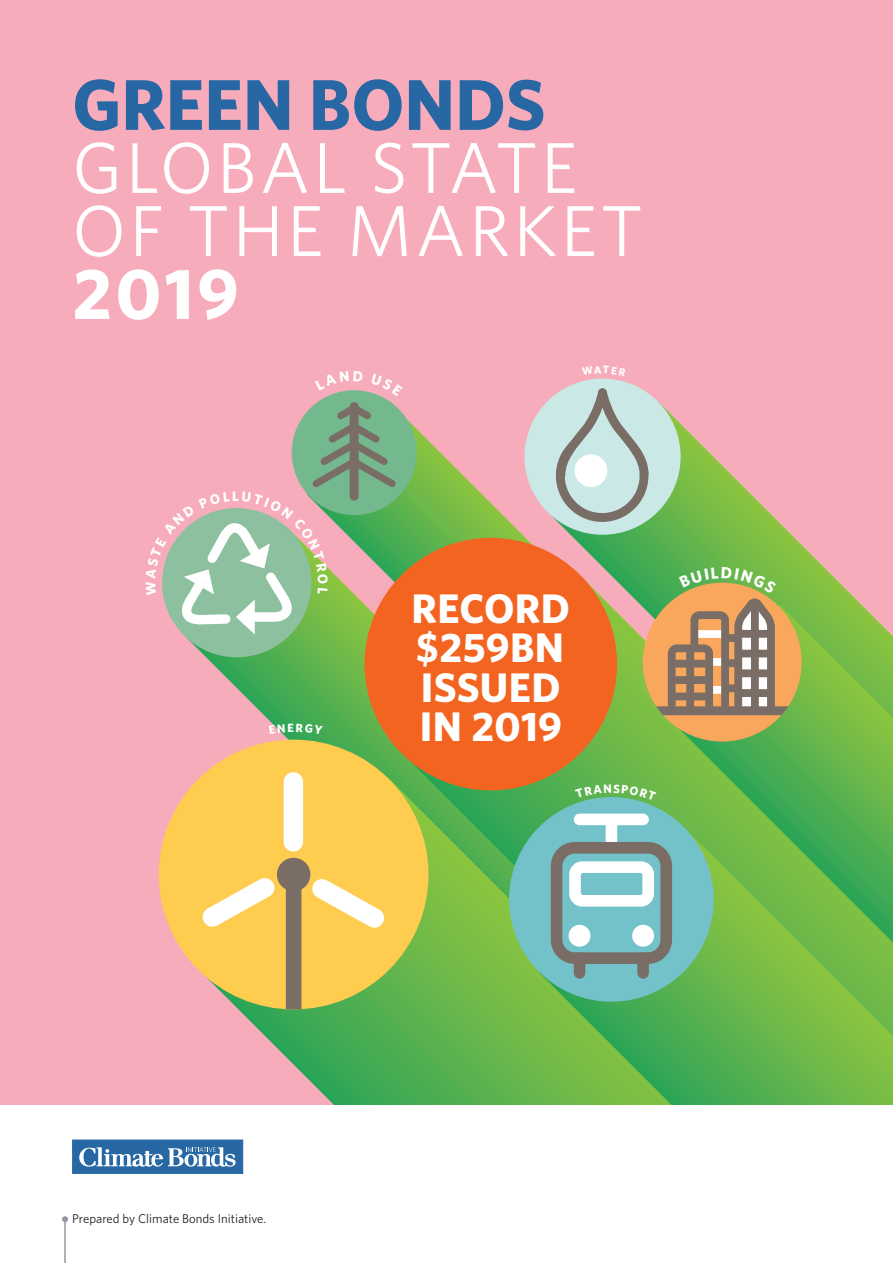
<style>
.page{position:relative;width:893px;height:1263px;background:#f7acbb}
.page>*{position:absolute;margin:0;border:0;box-sizing:border-box;transform-origin:0 0}
.t1{font:72px/63px "Whitney";letter-spacing:.05em;color:#fff}
.t2{font:700 72px "Whitney";color:#2767a4}
.t3{font:700 72px "Whitney";color:#fff}
.t4{font:700 41.4px/39.5px "Whitney";letter-spacing:.01em;color:#fff}
.t5{font:12.75px "Whitney";color:#231f20}
</style>
<div class="page">
<svg style="left:403px;top:414px;width:112px;height:113px"></svg>
<svg style="left:181px;top:527px;width:366px;height:441px"></svg>
<svg style="left:196px;top:777px;width:351px;height:329px"></svg>
<div style="left:159px;top:740px;width:269px;height:269px;background:#fecc4e;border-radius:50%"></div>
<div style="left:277px;top:858px;width:33px;height:33px;background:#796d65;border-radius:50%"></div>
<div style="left:286px;top:873px;width:15px;height:136px;background:#796d65"></div>
<svg style="left:202px;top:861px;width:183px;height:83px"></svg>
<div style="left:284px;top:782px;width:19px;height:60px;background:#fff"></div>
<div style="left:162px;top:508px;width:149px;height:149px;background:#8dc09f;border-radius:50%"></div>
<div style="left:292px;top:390px;width:124px;height:125px;background:#74b98e;border-radius:50%"></div>
<div style="left:365px;top:538px;width:252px;height:252px;background:#f36421;border-radius:50%"></div>
<svg style="left:539px;top:942px;width:354px;height:164px;background:#68b74b"></svg>
<div style="left:509px;top:797px;width:205px;height:205px;background:#73c1c9;border-radius:50%"></div>
<div style="left:551px;top:842px;width:121px;height:122px;border:12px solid #796d65;border-radius:18px"></div>
<div style="left:569px;top:925px;width:21px;height:22px;background:#fff;border-radius:50%"></div>
<div style="left:632px;top:925px;width:22px;height:22px;background:#fff;border-radius:50%"></div>
<div style="left:574px;top:958px;width:11px;height:15px;background:#796d65"></div>
<div style="left:637px;top:958px;width:12px;height:15px;background:#796d65"></div>
<div style="left:569px;top:861px;width:85px;height:45px;border:12px solid #fff;border-radius:7px"></div>
<svg style="left:547px;top:402px;width:314px;height:455px"></svg>
<div style="left:524px;top:378px;width:157px;height:157px;background:#c9e8e6;border-radius:50%"></div>
<div style="left:556px;top:429px;width:92px;height:93px;border:9px solid #796d65;border-radius:50%"></div>
<svg style="left:552px;top:384px;width:101px;height:100px"></svg>
<div style="left:575px;top:454px;width:32px;height:33px;background:#fff;border-radius:50%"></div>
<svg style="left:667px;top:604px;width:226px;height:338px;background:#6ab754"></svg>
<div style="left:643px;top:583px;width:159px;height:158px;background:#f9a75d;border-radius:50%"></div>
<div style="left:0;top:1106px;width:893px;height:157px;background:#fff"></div>
<div style="left:72px;top:1140px;width:171px;height:34px;background:#2767a4;border:1px solid #2767a4"></div>
<svg style="left:79px;top:1147px;width:157px;height:20px"></svg>
<hr style="left:64px;top:1219px;width:2px;height:44px;background:#9595a2">
<svg style="left:62px;top:1216px;width:6px;height:6px"></svg>
<svg style="left:269px;top:724px;width:54px;height:10px"></svg>
<svg style="left:162px;top:390px;width:241px;height:244px"></svg>
<svg style="left:575px;top:784px;width:81px;height:17px"></svg>
<svg style="left:656px;top:567px;width:132px;height:151px"></svg>
<h1 class="t2" style="left:72px;top:57px;width:475px">GREEN BONDS</h1>
<h1 class="t1" style="left:72px;top:135px;width:572px">GLOBAL STATE<br>OF THE MARKET</h1>
<h1 class="t3" style="left:72px;top:246px;width:168px">2019</h1>
<h2 class="t4" style="left:412px;top:588px;width:160px">RECORD $259BN<br>ISSUED<br>IN 2019</h2>
<p class="t5" style="left:72px;top:1210px;width:196px">Prepared by Climate Bonds Initiative.</p>
</div>
